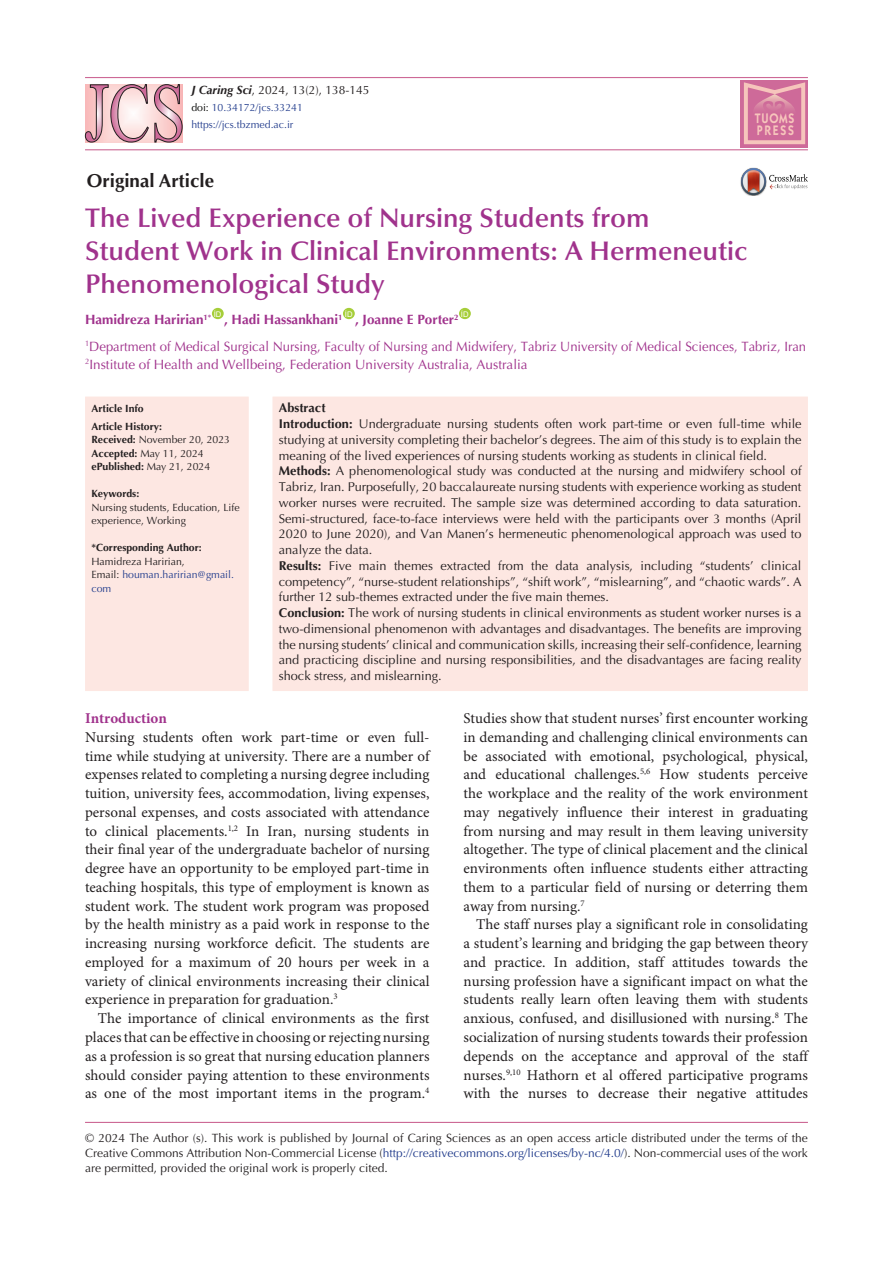
<style>
.page{position:relative;width:893px;height:1263px;background:#fff}
.page>*{position:absolute;margin:0;border:0;box-sizing:border-box;transform-origin:0 0}
.t1{font:600 27px/33px "Optima LT Std";color:#a0328c}
.t2{font:700 18.75px "Optima LT Std";color:#231f20}
.t3{font:15px/18.8px "Minion Pro";color:#231f20;text-align:justify}
.t4{font:700 15px "Minion Pro";color:#a0328c}
.t5{font:600 13.8px/12.1px "ITC Kabel Std";letter-spacing:.11em;color:#f7c6bc;scale:.85 1}
.t6{font:13.5px "Optima LT Std";color:#a0328c}
.t7{font:700 13.5px "Optima LT Std";color:#a0328c}
.Normal__Web{font:12.75px/15.8px "Optima LT Std";color:#231f20;text-align:justify}
.t8{font:700 12.75px "Optima LT Std";color:#231f20}
.corresponding{font:12px/15px "Optima LT Std";color:#231f20;text-align:justify}
.t9{font:10.5px/13.5px "Optima LT Std";color:#231f20}
.t10{font:10.5px/13.5px "Optima LT Std";color:#253f8e}
.t11{font:700 10.5px "Optima LT Std";color:#231f20}
.t12{font:7.8px "Arial";color:#fff}
.s1{font-weight:700;font-style:italic}
.s2{color:#040503}
.s3{font-weight:700}
.s4{font-weight:400}
.s5{color:#231f20}
.s6{color:#253f8e}
</style>
<div class="page">
<hr style="left:85px;top:149px;width:723px;height:1px;background:#cd6996">
<hr style="left:85px;top:77px;width:723px;height:1px;background:#cd6996">
<div style="left:212px;top:308px;width:12px;height:11px;background:#a6ce39;border-radius:50%"></div>
<div style="left:343px;top:308px;width:12px;height:11px;background:#a6ce39;border-radius:50%"></div>
<div style="left:459px;top:308px;width:12px;height:11px;background:#a6ce39;border-radius:50%"></div>
<svg style="left:741px;top:168px;width:67px;height:27px"></svg>
<div style="left:741px;top:80px;width:67px;height:67px;background:linear-gradient(to right,#d57ca0,#d67da0)"></div>
<svg style="left:744px;top:82px;width:61px;height:62px"></svg>
<div style="left:85px;top:85px;width:98px;height:58px;background:#fce0de"></div>
<svg style="left:154px;top:85px;width:28px;height:57px"></svg>
<svg style="left:85px;top:85px;width:63px;height:57px"></svg>
<hr style="left:85px;top:1122px;width:723px;height:1px;background:#cd6996">
<div style="left:85px;top:396px;width:164px;height:295px;background:#fde7e2"></div>
<div style="left:272px;top:396px;width:536px;height:295px;background:#fde7e2"></div>
<p class="corresponding" style="left:191px;top:82px;width:180px"><span class="s1">J Caring Sci</span>, 2024, 13(2), 138-145</p>
<p class="t10" style="left:191px;top:101px;width:113px"><span class="s2">doi:</span> 10.34172/jcs.33241</p>
<p class="t10" style="left:191px;top:117px;width:104px">https://jcs.tbzmed.ac.ir</p>
<p class="t2" style="left:87px;top:170px;width:129px">Original Article</p>
<p class="t5" style="left:755px;top:112px;width:48px">TUOMS<br>PRESS</p>
<p class="t1" style="left:85px;top:202px;width:663px">The Lived Experience of Nursing Students from<br>Student Work in Clinical Environments: A Hermeneutic<br>Phenomenological Study</p>
<p class="t7" style="left:85px;top:312px;width:128px">Hamidreza Haririan<sup>1*</sup></p>
<p class="t12" style="left:461px;top:308px;width:9px">ID</p>
<p class="t6" style="left:85px;top:338px;width:723px"><sup>1</sup>Department of Medical Surgical Nursing, Faculty of Nursing and Midwifery, Tabriz University of Medical Sciences, Tabriz, Iran</p>
<p class="t6" style="left:85px;top:356px;width:444px"><sup>2</sup>Institute of Health and Wellbeing, Federation University Australia, Australia</p>
<p class="t12" style="left:214px;top:308px;width:9px">ID</p>
<p class="t12" style="left:345px;top:308px;width:9px">ID</p>
<p class="t7" style="left:224px;top:312px;width:120px">, Hadi Hassankhani<sup>1</sup></p>
<p class="t7" style="left:355px;top:312px;width:105px">, Joanne E Porter<sup>2</sup></p>
<p class="t11" style="left:91px;top:402px;width:54px">Article Info</p>
<p class="t11" style="left:91px;top:420px;width:72px">Article History:</p>
<p class="t9" style="left:91px;top:433px;width:140px"><span class="s3">Received:</span> November 20, 2023</p>
<p class="t9" style="left:91px;top:447px;width:114px"><span class="s3">Accepted:</span> May 11, 2024</p>
<p class="t11" style="left:91px;top:461px;width:120px">ePublished: <span class="s4">May 21, 2024</span></p>
<p class="t11" style="left:91px;top:488px;width:49px">Keywords:</p>
<p class="t9" style="left:91px;top:501px;width:150px">Nursing students, Education, Life experience, Working</p>
<p class="t11" style="left:91px;top:542px;width:112px">*Corresponding Author:</p>
<p class="t9" style="left:91px;top:555px;width:95px">Hamidreza Haririan,</p>
<p class="t10" style="left:91px;top:568px;width:144px"><span class="s5">Email:</span> houman.haririan@gmail. com</p>
<p class="t8" style="left:279px;top:400px;width:48px">Abstract</p>
<p class="Normal__Web" style="left:279px;top:416px;width:524px"><span class="s3">Introduction:</span> Undergraduate nursing students often work part-time or even full-time while studying at university completing their bachelor’s degrees. The aim of this study is to explain the meaning of the lived experiences of nursing students working as students in clinical field.</p>
<p class="Normal__Web" style="left:279px;top:463px;width:524px"><span class="s3">Methods:</span> A phenomenological study was conducted at the nursing and midwifery school of Tabriz, Iran. Purposefully, 20 baccalaureate nursing students with experience working as student worker nurses were recruited. The sample size was determined according to data saturation.<br>Semi-structured, face-to-face interviews were held with the participants over 3 months (April 2020 to June 2020), and Van Manen’s hermeneutic phenomenological approach was used to analyze the data.</p>
<p class="Normal__Web" style="left:279px;top:558px;width:524px"><span class="s3">Results:</span> Five main themes extracted from the data analysis, including “students’ clinical competency”, “nurse-student relationships”, “shift work”, “mislearning”, and “chaotic wards”. A further 12 sub-themes extracted under the five main themes.</p>
<p class="Normal__Web" style="left:279px;top:605px;width:524px"><span class="s3">Conclusion:</span> The work of nursing students in clinical environments as student worker nurses is a two-dimensional phenomenon with advantages and disadvantages. The benefits are improving the nursing students’ clinical and communication skills, increasing their self-confidence, learning and practicing discipline and nursing responsibilities, and the disadvantages are facing reality shock stress, and mislearning.</p>
<p class="t4" style="left:85px;top:708px;width:83px">Introduction</p>
<p class="t3" style="left:85px;top:728px;width:346px">Nursing students often work part-time or even full&shy;time while studying at university. There are a number of expenses related to completing a nursing degree including tuition, university fees, accommodation, living expenses, personal expenses, and costs associated with attendance to clinical placements.<sup>1,2</sup> In Iran, nursing students in their final year of the undergraduate bachelor of nursing degree have an opportunity to be employed part-time in teaching hospitals, this type of employment is known as student work. The student work program was proposed by the health ministry as a paid work in response to the increasing nursing workforce deficit. The students are employed for a maximum of 20 hours per week in a variety of clinical environments increasing their clinical experience in preparation for graduation.<sup>3</sup></p>
<p class="t3" style="left:85px;top:1010px;width:346px;text-indent:13px">The importance of clinical environments as the first places that can be effective in choosing or rejecting nursing as a profession is so great that nursing education planners should consider paying attention to these environments as one of the most important items in the program.<sup>4</sup></p>
<p class="t3" style="left:463px;top:710px;width:346px">Studies show that student nurses’ first encounter working in demanding and challenging clinical environments can be associated with emotional, psychological, physical, and educational challenges.<sup>5,6</sup> How students perceive the workplace and the reality of the work environment may negatively influence their interest in graduating from nursing and may result in them leaving university altogether. The type of clinical placement and the clinical environments often influence students either attracting them to a particular field of nursing or deterring them away from nursing.<sup>7</sup></p>
<p class="t3" style="left:463px;top:916px;width:346px;text-indent:13px">The staff nurses play a significant role in consolidating a student’s learning and bridging the gap between theory and practice. In addition, staff attitudes towards the nursing profession have a significant impact on what the students really learn often leaving them with students anxious, confused, and disillusioned with nursing.<sup>8</sup> The socialization of nursing students towards their profession depends on the acceptance and approval of the staff nurses.<sup>9,10</sup> Hathorn et al offered participative programs with the nurses to decrease their negative attitudes</p>
<p class="corresponding" style="left:85px;top:1130px;width:724px">© 2024 The Author (s). This work is published by Journal of Caring Sciences as an open access article distributed under the terms of the Creative Commons Attribution Non-Commercial License (<span class="s6">http://creativecommons.org/licenses/by-nc/4.0/</span>). Non-commercial uses of the work are permitted, provided the original work is properly cited.</p>
</div>
